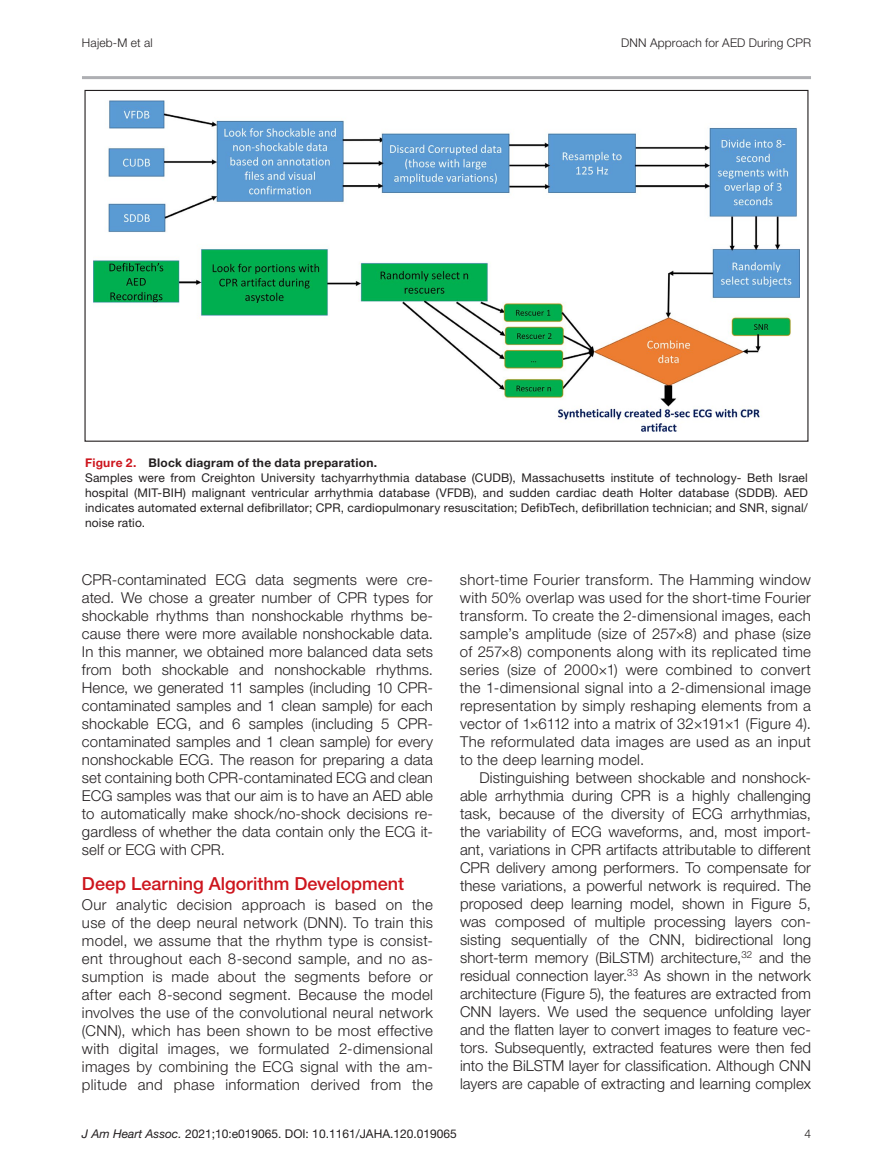
<style>
.page{position:relative;width:893px;height:1174px;background:#fff}
.page>*{position:absolute;margin:0;border:0;box-sizing:border-box;transform-origin:0 0}
.t1{font:500 18px "Helvetica Neue LT Std";color:#cd151d}
.t2{font:300 15px/18px "Helvetica Neue LT Std";letter-spacing:.01em;color:#231f20;text-align:justify}
.t3{font:12px/15px "Helvetica Neue LT Std";letter-spacing:.015em;color:#231f20}
.t4{font:300 12px "Helvetica Neue LT Std";letter-spacing:.015em;color:#231f20}
.s1{font-weight:700;color:#cd151d}
.s2{font-weight:700}
.s3{font-style:italic}
</style>
<div class="page">
<img style="left:94px;top:100px;width:705px;height:331px">
<hr style="left:82px;top:76px;width:729px;height:3px;background:#aeafb3">
<p class="t4" style="left:82px;top:35px;width:72px">Hajeb-M et al</p>
<p class="t4" style="left:621px;top:35px;width:191px">DNN Approach for AED During CPR</p>
<p class="t3" style="left:85px;top:455px;width:724px"><span class="s1">Figure 2.</span> <span class="s2">Block diagram of the data preparation.<br></span>Samples were from Creighton University tachyarrhythmia database (CUDB), Massachusetts institute of technology- Beth Israel hospital (MIT-BIH) malignant ventricular arrhythmia database (VFDB), and sudden cardiac death Holter database (SDDB). AED indicates automated external defibrillator; CPR, cardiopulmonary resuscitation; DefibTech, defibrillation technician; and SNR, signal/ noise ratio.</p>
<p class="t2" style="left:82px;top:570px;width:353px">CPR-contaminated ECG data segments were cre&shy;ated. We chose a greater number of CPR types for shockable rhythms than nonshockable rhythms be&shy;cause there were more available nonshockable data.<br>In this manner, we obtained more balanced data sets from both shockable and nonshockable rhythms.<br>Hence, we generated 11 samples (including 10 CPR&shy;contaminated samples and 1 clean sample) for each shockable ECG, and 6 samples (including 5 CPR&shy;contaminated samples and 1 clean sample) for every nonshockable ECG. The reason for preparing a data set containing both CPR-contaminated ECG and clean ECG samples was that our aim is to have an AED able to automatically make shock/no-shock decisions re&shy;gardless of whether the data contain only the ECG it&shy;self or ECG with CPR.</p>
<p class="t1" style="left:82px;top:872px;width:324px">Deep Learning Algorithm Development</p>
<p class="t2" style="left:82px;top:895px;width:353px">Our analytic decision approach is based on the use of the deep neural network (DNN). To train this model, we assume that the rhythm type is consist&shy;ent throughout each 8-second sample, and no as&shy;sumption is made about the segments before or after each 8-second segment. Because the model involves the use of the convolutional neural network (CNN), which has been shown to be most effective with digital images, we formulated 2-dimensional images by combining the ECG signal with the am&shy;plitude and phase information derived from the</p>
<p class="t2" style="left:460px;top:570px;width:353px">short-time Fourier transform. The Hamming window with 50% overlap was used for the short-time Fourier transform. To create the 2-dimensional images, each sample’s amplitude (size of 257×8) and phase (size of 257×8) components along with its replicated time series (size of 2000×1) were combined to convert the 1-dimensional signal into a 2-dimensional image representation by simply reshaping elements from a vector of 1×6112 into a matrix of 32×191×1 (Figure 4).<br>The reformulated data images are used as an input to the deep learning model.</p>
<p class="t2" style="left:460px;top:768px;width:353px;text-indent:20px">Distinguishing between shockable and nonshock&shy;able arrhythmia during CPR is a highly challenging task, because of the diversity of ECG arrhythmias, the variability of ECG waveforms, and, most import&shy;ant, variations in CPR artifacts attributable to different CPR delivery among performers. To compensate for these variations, a powerful network is required. The proposed deep learning model, shown in Figure 5, was composed of multiple processing layers con&shy;sisting sequentially of the CNN, bidirectional long short-term memory (BiLSTM) architecture,<sup>32</sup> and the residual connection layer.<sup>33</sup> As shown in the network architecture (Figure 5), the features are extracted from CNN layers. We used the sequence unfolding layer and the flatten layer to convert images to feature vec&shy;tors. Subsequently, extracted features were then fed into the BiLSTM layer for classification. Although CNN layers are capable of extracting and learning complex</p>
<p class="t3" style="left:82px;top:1126px;width:376px"><span class="s3">J Am Heart Assoc.</span> 2021;10:e019065. DOI: 10.1161/JAHA.120.019065</p>
<p class="t4" style="left:804px;top:1126px;width:8px">4</p>
</div>
